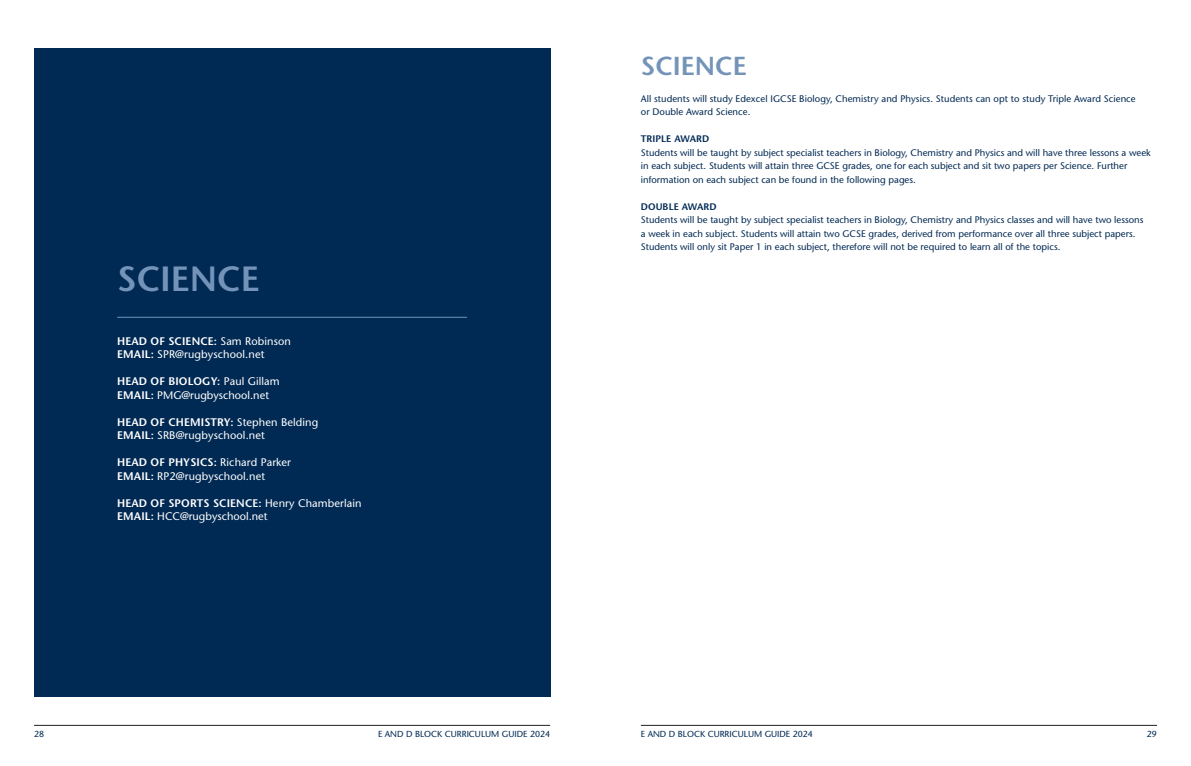
<style>
.page{position:relative;width:1191px;height:766px;background:#fff}
.page>*{position:absolute;margin:0;border:0;box-sizing:border-box;transform-origin:0 0}
.Intro_heading{font:600 35px "Stone Sans Std";color:#7394b8}
.heading{font:600 26px "Stone Sans Std";color:#7394b8}
.Intro_names{font:600 11px "Stone Sans Std";letter-spacing:.01em;color:#fff}
.Intro_names-2{font:11px "Stone Sans";letter-spacing:.01em;color:#fff}
.Body_text{font:9.5px/13.5px "Stone Sans";color:#002953}
.Body_text-2{font:600 9.5px "Stone Sans Std";letter-spacing:.01em;color:#002953}
.t1{font:8.8px "Stone Sans";color:#002953}
.s1{font-family:"Stone Sans";font-weight:400}
.s2{font-family:"Stone Sans Std";font-weight:600}
</style>
<div class="page">
<hr style="left:34px;top:725px;width:516px;height:1px;background:#231f20">
<hr style="left:641px;top:725px;width:516px;height:1px;background:#231f20">
<div style="left:34px;top:48px;width:516px;height:648px;background:#002953"></div>
<hr style="left:117px;top:317px;width:350px;height:1px;background:#7394b8">
<p class="Intro_heading" style="left:117px;top:257px;width:144px">SCIENCE</p>
<p class="Intro_names" style="left:117px;top:334px;width:175px">HEAD OF SCIENCE: <span class="s1">Sam Robinson</span></p>
<p class="Intro_names-2" style="left:117px;top:348px;width:149px"><span class="s2">EMAIL:</span> SPR@rugbyschool.net</p>
<p class="Intro_names" style="left:117px;top:375px;width:164px">HEAD OF BIOLOGY: <span class="s1">Paul Gillam</span></p>
<p class="Intro_names-2" style="left:117px;top:388px;width:153px"><span class="s2">EMAIL:</span> PMG@rugbyschool.net</p>
<p class="Intro_names" style="left:117px;top:415px;width:203px">HEAD OF CHEMISTRY: <span class="s1">Stephen Belding</span></p>
<p class="Intro_names-2" style="left:117px;top:429px;width:149px"><span class="s2">EMAIL:</span> SRB@rugbyschool.net</p>
<p class="Intro_names" style="left:117px;top:456px;width:175px">HEAD OF PHYSICS: <span class="s1">Richard Parker</span></p>
<p class="Intro_names-2" style="left:117px;top:469px;width:149px"><span class="s2">EMAIL:</span> RP2@rugbyschool.net</p>
<p class="Intro_names" style="left:117px;top:496px;width:246px">HEAD OF SPORTS SCIENCE: <span class="s1">Henry Chamberlain</span></p>
<p class="Intro_names-2" style="left:117px;top:510px;width:152px"><span class="s2">EMAIL:</span> HCC@rugbyschool.net</p>
<p class="heading" style="left:641px;top:50px;width:107px">SCIENCE</p>
<p class="Body_text" style="left:641px;top:91px;width:496px">All students will study Edexcel IGCSE Biology, Chemistry and Physics. Students can opt to study Triple Award Science or Double Award Science.</p>
<p class="Body_text-2" style="left:641px;top:133px;width:70px">TRIPLE AWARD</p>
<p class="Body_text" style="left:641px;top:145px;width:511px">Students will be taught by subject specialist teachers in Biology, Chemistry and Physics and will have three lessons a week in each subject. Students will attain three GCSE grades, one for each subject and sit two papers per Science. Further information on each subject can be found in the following pages.</p>
<p class="Body_text-2" style="left:641px;top:200px;width:77px">DOUBLE AWARD</p>
<p class="Body_text" style="left:641px;top:213px;width:504px">Students will be taught by subject specialist teachers in Biology, Chemistry and Physics classes and will have two lessons a week in each subject. Students will attain two GCSE grades, derived from performance over all three subject papers.<br>Students will only sit Paper 1 in each subject, therefore will not be required to learn all of the topics.</p>
<p class="t1" style="left:34px;top:728px;width:12px">28</p>
<p class="t1" style="left:378px;top:728px;width:174px">E AND D BLOCK CURRICULUM GUIDE 2024</p>
<p class="t1" style="left:641px;top:728px;width:174px">E AND D BLOCK CURRICULUM GUIDE 2024</p>
<p class="t1" style="left:1146px;top:728px;width:12px">29</p>
</div>
